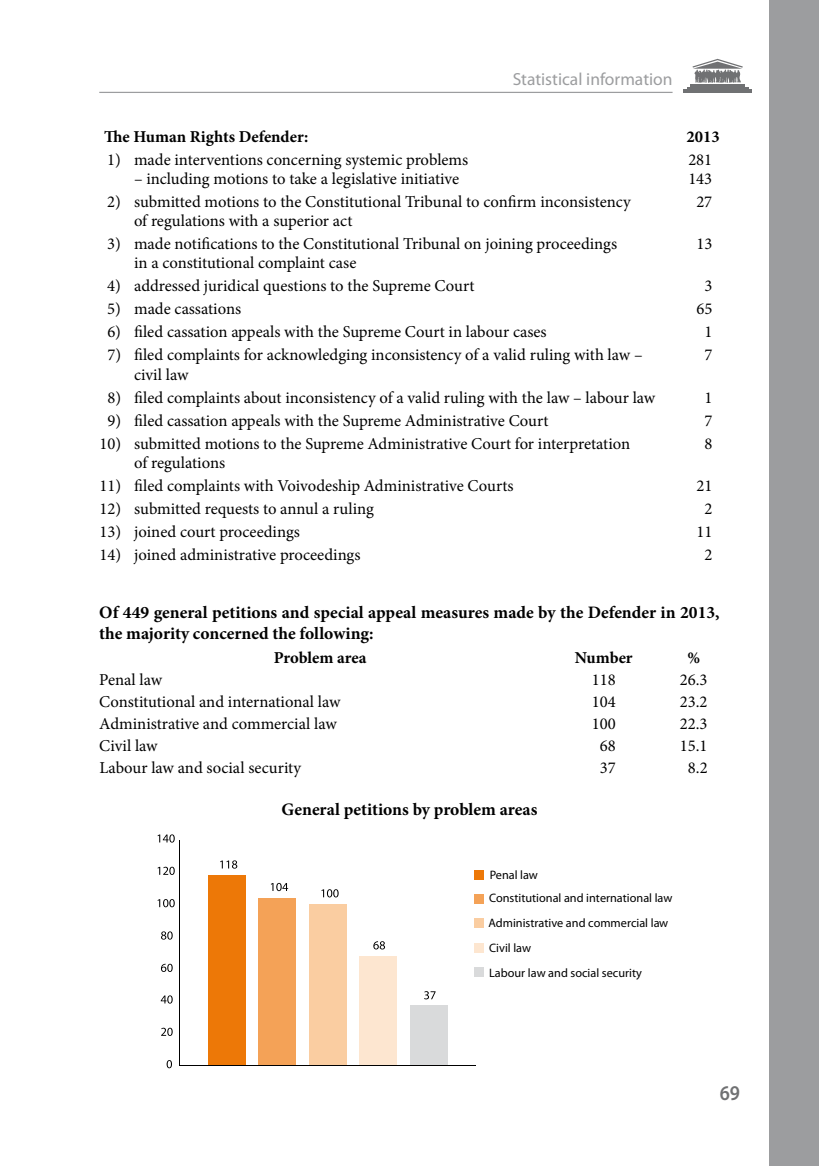
<style>
.page{position:relative;width:819px;height:1166px;background:#fff}
.page>*{position:absolute;margin:0;border:0;box-sizing:border-box;transform-origin:0 0}
.t1{font:600 21px "Myriad Pro";color:#707173;scale:.9 1}
.t2{font:700 17.5px/21px "Minion Pro";color:#000}
.t3{font:17.5px "Myriad Pro";color:#9c9d9f}
.t4{font:16.62px/19.2px "Minion Pro";color:#000}
.t5{font:700 16.62px "Minion Pro";letter-spacing:-.005em;color:#000}
.t6{font:12.25px/24.8px "Myriad Pro";color:#000}
</style>
<div class="page">
<hr style="left:99px;top:92px;width:573px;height:1px;background:#9c9d9f">
<hr style="left:690px;top:84px;width:54px;height:2px;background:#707173">
<hr style="left:687px;top:87px;width:61px;height:1px;background:#707173">
<hr style="left:683px;top:90px;width:68px;height:3px;background:#707173">
<svg style="left:692px;top:59px;width:50px;height:24px"></svg>
<div style="left:769px;top:0;width:50px;height:1166px;background:#9c9d9f"></div>
<div style="left:208px;top:875px;width:37px;height:190px;background:#ed7807"></div>
<div style="left:258px;top:898px;width:38px;height:167px;background:#f4a257"></div>
<div style="left:309px;top:904px;width:37px;height:161px;background:#facda1"></div>
<div style="left:359px;top:955px;width:38px;height:110px;background:#fde6d0"></div>
<div style="left:410px;top:1005px;width:37px;height:60px;background:#d9dadb"></div>
<hr style="left:179px;top:839px;width:1px;height:225px;background:#000">
<hr style="left:179px;top:1064px;width:296px;height:1px;background:#000">
<svg style="left:220px;top:860px;width:17px;height:8px"></svg>
<svg style="left:271px;top:883px;width:17px;height:8px"></svg>
<svg style="left:321px;top:889px;width:17px;height:8px"></svg>
<svg style="left:373px;top:941px;width:12px;height:8px"></svg>
<svg style="left:424px;top:991px;width:11px;height:8px"></svg>
<svg style="left:167px;top:1060px;width:5px;height:8px"></svg>
<svg style="left:161px;top:1028px;width:12px;height:8px"></svg>
<svg style="left:161px;top:995px;width:12px;height:8px"></svg>
<svg style="left:161px;top:964px;width:12px;height:8px"></svg>
<svg style="left:161px;top:931px;width:12px;height:8px"></svg>
<svg style="left:157px;top:899px;width:18px;height:8px"></svg>
<svg style="left:157px;top:867px;width:18px;height:8px"></svg>
<svg style="left:157px;top:834px;width:18px;height:8px"></svg>
<div style="left:473px;top:870px;width:10px;height:10px;background:#ed7807"></div>
<div style="left:473px;top:894px;width:10px;height:10px;background:#f4a257"></div>
<div style="left:473px;top:918px;width:10px;height:10px;background:#facda1"></div>
<div style="left:473px;top:943px;width:10px;height:10px;background:#fde6d0"></div>
<div style="left:473px;top:967px;width:10px;height:10px;background:#d9dadb"></div>
<p class="t3" style="left:512px;top:68px;width:161px">Statistical information</p>
<p class="t5" style="left:104px;top:125px;width:206px">The Human Rights Defender:</p>
<p class="t5" style="left:686px;top:125px;width:35px">2013</p>
<p class="t4" style="left:107px;top:150px;width:362px">1) made interventions concerning systemic problems</p>
<p class="t4" style="left:134px;top:169px;width:327px">– including motions to take a legislative initiative</p>
<p class="t4" style="left:688px;top:150px;width:25px">281<br>143</p>
<p class="t4" style="left:134px;top:192px;width:498px;text-indent:-27px">2) submitted motions to the Constitutional Tribunal to confirm inconsistency of regulations with a superior act</p>
<p class="t4" style="left:696px;top:192px;width:17px">27</p>
<p class="t4" style="left:134px;top:234px;width:484px;text-indent:-27px">3) made notifications to the Constitutional Tribunal on joining proceedings in a constitutional complaint case</p>
<p class="t4" style="left:696px;top:234px;width:17px">13</p>
<p class="t4" style="left:107px;top:276px;width:368px">4) addressed juridical questions to the Supreme Court</p>
<p class="t4" style="left:704px;top:276px;width:9px">3</p>
<p class="t4" style="left:107px;top:299px;width:135px">5) made cassations</p>
<p class="t4" style="left:696px;top:299px;width:17px">65</p>
<p class="t4" style="left:107px;top:322px;width:441px">6) filed cassation appeals with the Supreme Court in labour cases</p>
<p class="t4" style="left:704px;top:322px;width:9px">1</p>
<p class="t4" style="left:134px;top:345px;width:510px;text-indent:-27px">7) filed complaints for acknowledging inconsistency of a valid ruling with law – civil law</p>
<p class="t4" style="left:704px;top:345px;width:9px">7</p>
<p class="t4" style="left:107px;top:388px;width:549px">8) filed complaints about inconsistency of a valid ruling with the law – labour law</p>
<p class="t4" style="left:704px;top:388px;width:9px">1</p>
<p class="t4" style="left:107px;top:411px;width:442px">9) filed cassation appeals with the Supreme Administrative Court</p>
<p class="t4" style="left:704px;top:411px;width:9px">7</p>
<p class="t4" style="left:134px;top:434px;width:497px;text-indent:-35px">10) submitted motions to the Supreme Administrative Court for interpretation of regulations</p>
<p class="t4" style="left:704px;top:434px;width:9px">8</p>
<p class="t4" style="left:99px;top:476px;width:415px">11) filed complaints with Voivodeship Administrative Courts</p>
<p class="t4" style="left:696px;top:476px;width:17px">21</p>
<p class="t4" style="left:99px;top:499px;width:276px">12) submitted requests to annul a ruling</p>
<p class="t4" style="left:704px;top:499px;width:9px">2</p>
<p class="t4" style="left:99px;top:522px;width:202px">13) joined court proceedings</p>
<p class="t4" style="left:696px;top:522px;width:17px">11</p>
<p class="t4" style="left:99px;top:545px;width:262px">14) joined administrative proceedings</p>
<p class="t4" style="left:704px;top:545px;width:9px">2</p>
<p class="t2" style="left:99px;top:601px;width:621px">Of 449 general petitions and special appeal measures made by the Defender in 2013, the majority concerned the following:</p>
<p class="t5" style="left:274px;top:646px;width:94px">Problem area</p>
<p class="t5" style="left:574px;top:646px;width:59px">Number</p>
<p class="t5" style="left:687px;top:646px;width:14px">%</p>
<p class="t4" style="left:99px;top:670px;width:64px">Penal law</p>
<p class="t4" style="left:591px;top:670px;width:25px">118</p>
<p class="t4" style="left:679px;top:670px;width:29px">26.3</p>
<p class="t4" style="left:99px;top:692px;width:243px">Constitutional and international law</p>
<p class="t4" style="left:591px;top:692px;width:25px">104</p>
<p class="t4" style="left:679px;top:692px;width:29px">23.2</p>
<p class="t4" style="left:99px;top:714px;width:239px">Administrative and commercial law</p>
<p class="t4" style="left:591px;top:714px;width:25px">100</p>
<p class="t4" style="left:679px;top:714px;width:29px">22.3</p>
<p class="t4" style="left:99px;top:736px;width:60px">Civil law</p>
<p class="t4" style="left:599px;top:736px;width:17px">68</p>
<p class="t4" style="left:679px;top:736px;width:29px">15.1</p>
<p class="t4" style="left:99px;top:758px;width:203px">Labour law and social security</p>
<p class="t4" style="left:599px;top:758px;width:17px">37</p>
<p class="t4" style="left:687px;top:758px;width:21px">8.2</p>
<p class="t2" style="left:281px;top:799px;width:257px">General petitions by problem areas</p>
<p class="t6" style="left:489px;top:863px;width:185px;line-height:23.3px">Penal law<br>Constitutional and international law</p>
<p class="t6" style="left:488px;top:910px;width:181px">Administrative and commercial law<br>Civil law<br>Labour law and social security</p>
<p class="t1" style="left:719px;top:1079px;width:24px">69</p>
</div>
